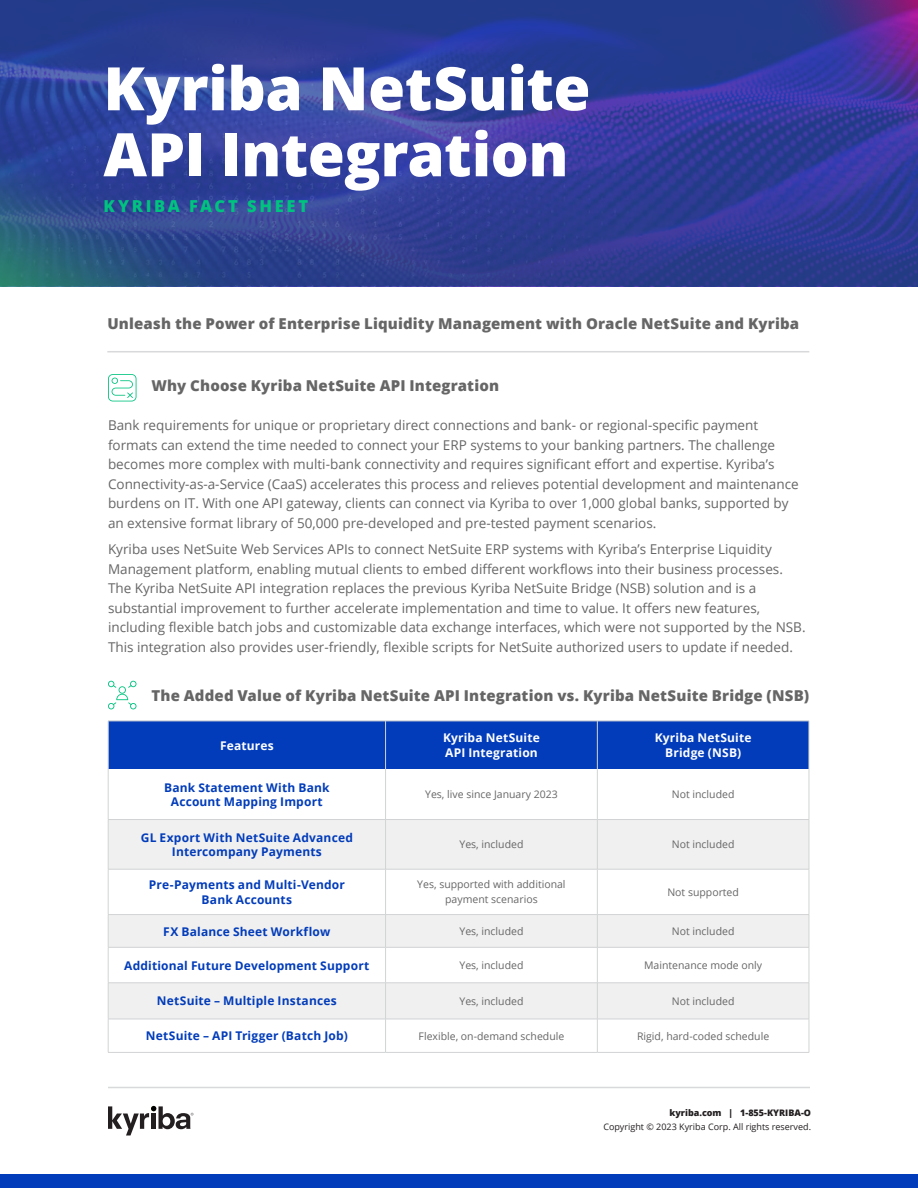
<style>
.page{position:relative;width:918px;height:1188px;background:#fff}
.page>*{position:absolute;margin:0;border:0;box-sizing:border-box;transform-origin:0 0}
.t1{font:800 60px/66px "Open Sans";letter-spacing:-.005em;color:#fff}
.t2{font:800 16.5px "Open Sans";letter-spacing:.165em;color:#00c37f}
.t3{font:800 15px "Open Sans";letter-spacing:.01em;color:#666}
.t4{font:13.5px/19.5px "Open Sans";color:#666}
.t5{font:700 12px/14.4px "Open Sans";letter-spacing:.015em;color:#023cba;text-align:center}
.t6{font:700 12px/14.4px "Open Sans";letter-spacing:.015em;color:#fff}
.t7{font:10.5px/15px "Open Sans";color:#666;text-align:center}
.t8{font:9px "Open Sans";color:#231f20}
.t9{font:800 9px "Open Sans";color:#231f20}
</style>
<div class="page">
<svg style="left:108px;top:1106px;width:85px;height:30px"></svg>
<div style="left:0;top:1174px;width:918px;height:14px;background:#023cba"></div>
<hr style="left:108px;top:1087px;width:702px;height:1px;background:#d7d9da">
<img style="left:0;top:0;width:918px;height:138px">
<svg style="left:0;top:138px;width:918px;height:148px;background:#2f4193"></svg>
<hr style="left:107px;top:351px;width:702px;height:1px;background:#d7d9da">
<svg style="left:108px;top:681px;width:28px;height:28px"></svg>
<svg style="left:108px;top:374px;width:28px;height:27px"></svg>
<div style="left:109px;top:722px;width:700px;height:47px;background:#023cba"></div>
<svg style="left:109px;top:820px;width:700px;height:199px;fill:#f0f0f0"></svg>
<hr style="left:385px;top:721px;width:1px;height:48px;background:#d1d3d4">
<hr style="left:597px;top:721px;width:1px;height:48px;background:#d1d3d4">
<hr style="left:385px;top:769px;width:1px;height:50px;background:#d1d3d4">
<hr style="left:597px;top:769px;width:1px;height:50px;background:#d1d3d4">
<hr style="left:108px;top:819px;width:278px;height:1px;background:#d1d3d4">
<hr style="left:386px;top:819px;width:211px;height:1px;background:#d1d3d4">
<hr style="left:385px;top:820px;width:1px;height:49px;background:#d1d3d4">
<hr style="left:597px;top:819px;width:212px;height:1px;background:#d1d3d4">
<hr style="left:597px;top:820px;width:1px;height:49px;background:#d1d3d4">
<hr style="left:108px;top:869px;width:278px;height:1px;background:#d1d3d4">
<hr style="left:386px;top:869px;width:211px;height:1px;background:#d1d3d4">
<hr style="left:385px;top:869px;width:1px;height:45px;background:#d1d3d4">
<hr style="left:597px;top:869px;width:212px;height:1px;background:#d1d3d4">
<hr style="left:597px;top:869px;width:1px;height:45px;background:#d1d3d4">
<hr style="left:108px;top:914px;width:278px;height:1px;background:#d1d3d4">
<hr style="left:386px;top:914px;width:211px;height:1px;background:#d1d3d4">
<hr style="left:385px;top:915px;width:1px;height:32px;background:#d1d3d4">
<hr style="left:597px;top:914px;width:212px;height:1px;background:#d1d3d4">
<hr style="left:597px;top:915px;width:1px;height:32px;background:#d1d3d4">
<hr style="left:108px;top:947px;width:278px;height:1px;background:#d1d3d4">
<hr style="left:386px;top:947px;width:211px;height:1px;background:#d1d3d4">
<hr style="left:385px;top:948px;width:1px;height:35px;background:#d1d3d4">
<hr style="left:597px;top:947px;width:212px;height:1px;background:#d1d3d4">
<hr style="left:597px;top:948px;width:1px;height:35px;background:#d1d3d4">
<hr style="left:108px;top:983px;width:278px;height:1px;background:#d1d3d4">
<hr style="left:386px;top:983px;width:211px;height:1px;background:#d1d3d4">
<hr style="left:385px;top:983px;width:1px;height:36px;background:#d1d3d4">
<hr style="left:597px;top:983px;width:212px;height:1px;background:#d1d3d4">
<hr style="left:597px;top:983px;width:1px;height:36px;background:#d1d3d4">
<hr style="left:108px;top:1019px;width:278px;height:1px;background:#d1d3d4">
<hr style="left:386px;top:1019px;width:211px;height:1px;background:#d1d3d4">
<hr style="left:385px;top:1019px;width:1px;height:33px;background:#d1d3d4">
<hr style="left:597px;top:1019px;width:212px;height:1px;background:#d1d3d4">
<hr style="left:597px;top:1019px;width:1px;height:33px;background:#d1d3d4">
<hr style="left:108px;top:769px;width:1px;height:50px;background:#d1d3d4">
<hr style="left:809px;top:769px;width:1px;height:50px;background:#d1d3d4">
<hr style="left:108px;top:820px;width:1px;height:49px;background:#d1d3d4">
<hr style="left:809px;top:820px;width:1px;height:49px;background:#d1d3d4">
<hr style="left:108px;top:869px;width:1px;height:45px;background:#d1d3d4">
<hr style="left:809px;top:869px;width:1px;height:45px;background:#d1d3d4">
<hr style="left:108px;top:915px;width:1px;height:32px;background:#d1d3d4">
<hr style="left:809px;top:915px;width:1px;height:32px;background:#d1d3d4">
<hr style="left:108px;top:948px;width:1px;height:35px;background:#d1d3d4">
<hr style="left:809px;top:948px;width:1px;height:35px;background:#d1d3d4">
<hr style="left:108px;top:983px;width:1px;height:36px;background:#d1d3d4">
<hr style="left:809px;top:983px;width:1px;height:36px;background:#d1d3d4">
<hr style="left:108px;top:1019px;width:1px;height:33px;background:#d1d3d4">
<hr style="left:809px;top:1019px;width:1px;height:33px;background:#d1d3d4">
<hr style="left:108px;top:1052px;width:278px;height:1px;background:#d1d3d4">
<hr style="left:386px;top:1052px;width:211px;height:1px;background:#d1d3d4">
<hr style="left:597px;top:1052px;width:212px;height:1px;background:#d1d3d4">
<hr style="left:108px;top:721px;width:278px;height:1px;background:#d1d3d4">
<hr style="left:108px;top:721px;width:1px;height:48px;background:#d1d3d4">
<hr style="left:386px;top:721px;width:211px;height:1px;background:#d1d3d4">
<hr style="left:597px;top:721px;width:212px;height:1px;background:#d1d3d4">
<hr style="left:809px;top:721px;width:1px;height:48px;background:#d1d3d4">
<h1 class="t1" style="left:103px;top:52px;width:489px">Kyriba NetSuite<br>API Integration</h1>
<p class="t2" style="left:103px;top:194px;width:206px">KYRIBA FACT SHEET</p>
<p class="t3" style="left:107px;top:312px;width:693px">Unleash the Power of Enterprise Liquidity Management with Oracle NetSuite and Kyriba</p>
<p class="t3" style="left:151px;top:374px;width:349px">Why Choose Kyriba NetSuite API Integration</p>
<p class="t4" style="left:108px;top:415px;width:692px">Bank requirements for unique or proprietary direct connections and bank- or regional-specific payment formats can extend the time needed to connect your ERP systems to your banking partners. The challenge becomes more complex with multi-bank connectivity and requires significant effort and expertise. Kyriba’s Connectivity-as-a-Service (CaaS) accelerates this process and relieves potential development and maintenance burdens on IT. With one API gateway, clients can connect via Kyriba to over 1,000 global banks, supported by an extensive format library of 50,000 pre-developed and pre-tested payment scenarios.</p>
<p class="t4" style="left:108px;top:539px;width:699px">Kyriba uses NetSuite Web Services APIs to connect NetSuite ERP systems with Kyriba’s Enterprise Liquidity Management platform, enabling mutual clients to embed different workflows into their business processes.<br>The Kyriba NetSuite API integration replaces the previous Kyriba NetSuite Bridge (NSB) solution and is a substantial improvement to further accelerate implementation and time to value. It offers new features, including flexible batch jobs and customizable data exchange interfaces, which were not supported by the NSB.<br>This integration also provides user-friendly, flexible scripts for NetSuite authorized users to update if needed.</p>
<p class="t3" style="left:151px;top:685px;width:659px">The Added Value of Kyriba NetSuite API Integration vs. Kyriba NetSuite Bridge (NSB)</p>
<p class="t6" style="left:220px;top:738px;width:55px">Features</p>
<p class="t6" style="left:443px;top:730px;width:98px">Kyriba NetSuite<br>API Integration</p>
<p class="t6" style="left:655px;top:730px;width:98px;text-align:center">Kyriba NetSuite<br>Bridge (NSB)</p>
<p class="t5" style="left:164px;top:780px;width:167px">Bank Statement With Bank<br>Account Mapping Import</p>
<p class="t7" style="left:425px;top:787px;width:134px">Yes, live since January 2023</p>
<p class="t7" style="left:672px;top:787px;width:64px">Not included</p>
<p class="t5" style="left:141px;top:830px;width:214px">GL Export With NetSuite Advanced<br>Intercompany Payments</p>
<p class="t7" style="left:459px;top:837px;width:65px">Yes, included</p>
<p class="t7" style="left:672px;top:837px;width:64px">Not included</p>
<p class="t5" style="left:149px;top:877px;width:198px">Pre-Payments and Multi-Vendor<br>Bank Accounts</p>
<p class="t7" style="left:417px;top:877px;width:150px">Yes, supported with additional payment scenarios</p>
<p class="t7" style="left:667px;top:884px;width:73px">Not supported</p>
<p class="t5" style="left:163px;top:924px;width:169px">FX Balance Sheet Workflow</p>
<p class="t7" style="left:459px;top:923px;width:65px">Yes, included</p>
<p class="t7" style="left:672px;top:923px;width:64px">Not included</p>
<p class="t5" style="left:124px;top:958px;width:247px">Additional Future Development Support</p>
<p class="t7" style="left:459px;top:957px;width:65px">Yes, included</p>
<p class="t7" style="left:644px;top:957px;width:120px">Maintenance mode only</p>
<p class="t5" style="left:157px;top:994px;width:181px">NetSuite – Multiple Instances</p>
<p class="t7" style="left:459px;top:993px;width:65px">Yes, included</p>
<p class="t7" style="left:672px;top:993px;width:64px">Not included</p>
<p class="t5" style="left:146px;top:1028px;width:203px">NetSuite – API Trigger (Batch Job)</p>
<p class="t7" style="left:419px;top:1028px;width:147px">Flexible, on-demand schedule</p>
<p class="t7" style="left:637px;top:1028px;width:134px">Rigid, hard-coded schedule</p>
<p class="t9" style="left:669px;top:1106px;width:143px">kyriba.com | 1-855-KYRIBA-O</p>
<p class="t8" style="left:603px;top:1120px;width:209px">Copyright © 2023 Kyriba Corp. All rights reserved.</p>
</div>
